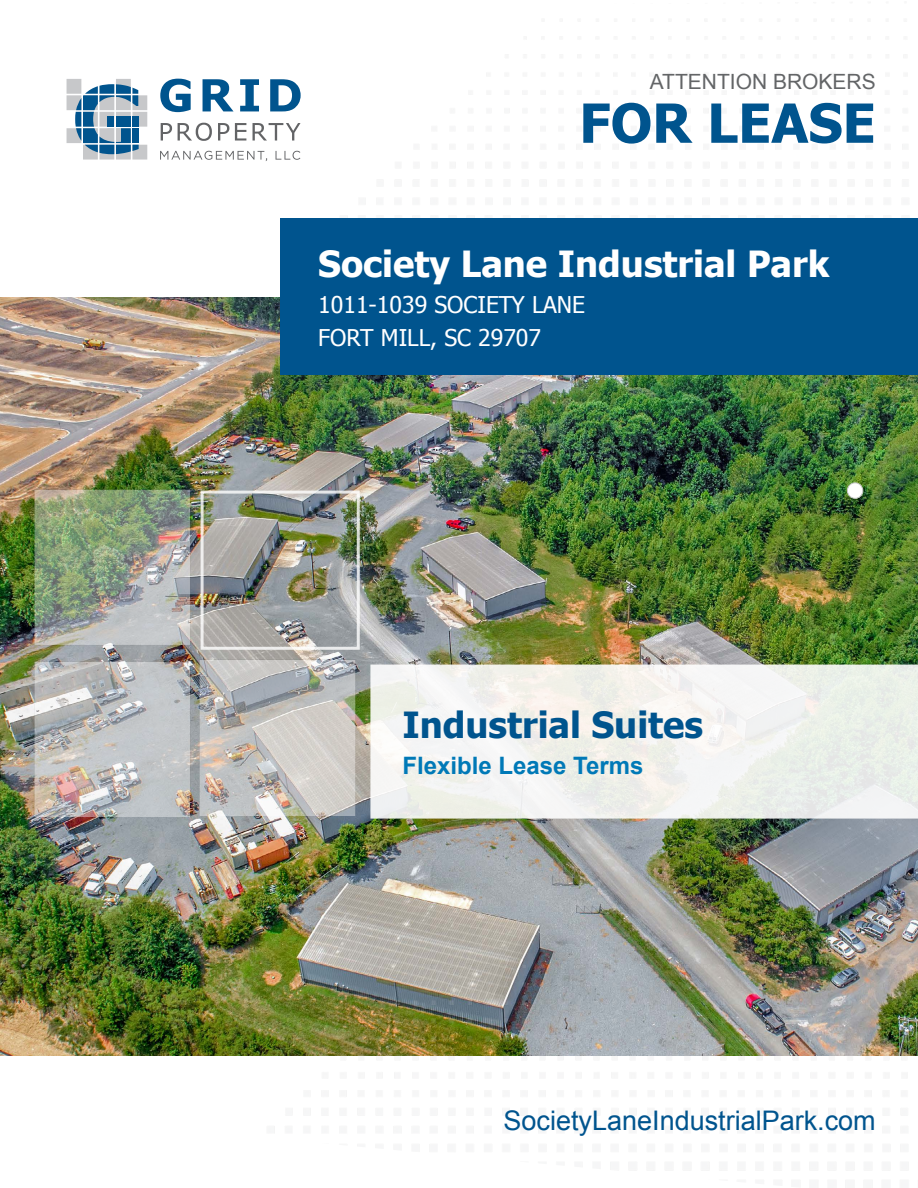
<style>
.page{position:relative;width:918px;height:1188px;background:#fff}
.page>*{position:absolute;margin:0;border:0;box-sizing:border-box;transform-origin:0 0}
.t1{font:700 54px "Tahoma";color:#00548e}
.t2{font:700 36px "Tahoma";color:#fff}
.t3{font:700 36px "Tahoma";color:#00548e}
.t4{font:27px "Arial";color:#00548e}
.t5{font:700 24px "Arial";color:#0079b7}
.t6{font:23.1px/33px "Tahoma";color:#fff}
.t7{font:21px "Arial";color:#636567}
</style>
<div class="page">
<img style="left:0;top:297px;width:918px;height:759px">
<svg style="left:67px;top:79px;width:80px;height:81px"></svg>
<svg style="left:160px;top:79px;width:31px;height:33px"></svg>
<svg style="left:203px;top:79px;width:30px;height:32px"></svg>
<svg style="left:240px;top:79px;width:19px;height:32px"></svg>
<svg style="left:270px;top:79px;width:31px;height:32px"></svg>
<svg style="left:161px;top:123px;width:11px;height:18px"></svg>
<svg style="left:178px;top:123px;width:34px;height:18px"></svg>
<svg style="left:218px;top:123px;width:11px;height:18px"></svg>
<svg style="left:235px;top:123px;width:11px;height:18px"></svg>
<svg style="left:253px;top:123px;width:48px;height:18px"></svg>
<svg style="left:160px;top:151px;width:107px;height:10px"></svg>
<svg style="left:276px;top:151px;width:24px;height:9px"></svg>
<div style="left:847px;top:483px;width:16px;height:15px;background:#fff;border-radius:50%"></div>
<div style="left:847px;top:482px;width:16px;height:17px;border:1px solid #c6c8c9;border-radius:50%"></div>
<div style="left:280px;top:219px;width:638px;height:156px;background:#00548e"></div>
<img style="left:254px;top:910px;width:664px;height:258px">
<div style="left:370px;top:665px;width:548px;height:154px;background:#f2f2ec;border:3px solid #fff"></div>
<img style="left:30px;top:488px;width:165px;height:328px">
<img style="left:195px;top:653px;width:165px;height:162px">
<div style="left:201px;top:491px;width:159px;height:159px;border:3px solid #fff"></div>
<p class="t7" style="left:650px;top:68px;width:227px">ATTENTION BROKERS</p>
<h1 class="t1" style="left:579px;top:85px;width:298px">FOR LEASE</h1>
<h2 class="t2" style="left:318px;top:238px;width:513px">Society Lane Industrial Park</h2>
<p class="t6" style="left:318px;top:287px;width:268px">1011-1039 SOCIETY LANE<br>FORT MILL, SC 29707</p>
<h2 class="t3" style="left:402px;top:700px;width:302px">Industrial Suites</h2>
<p class="t5" style="left:402px;top:750px;width:242px">Flexible Lease Terms</p>
<p class="t4" style="left:504px;top:1103px;width:374px">SocietyLaneIndustrialPark.com</p>
</div>
